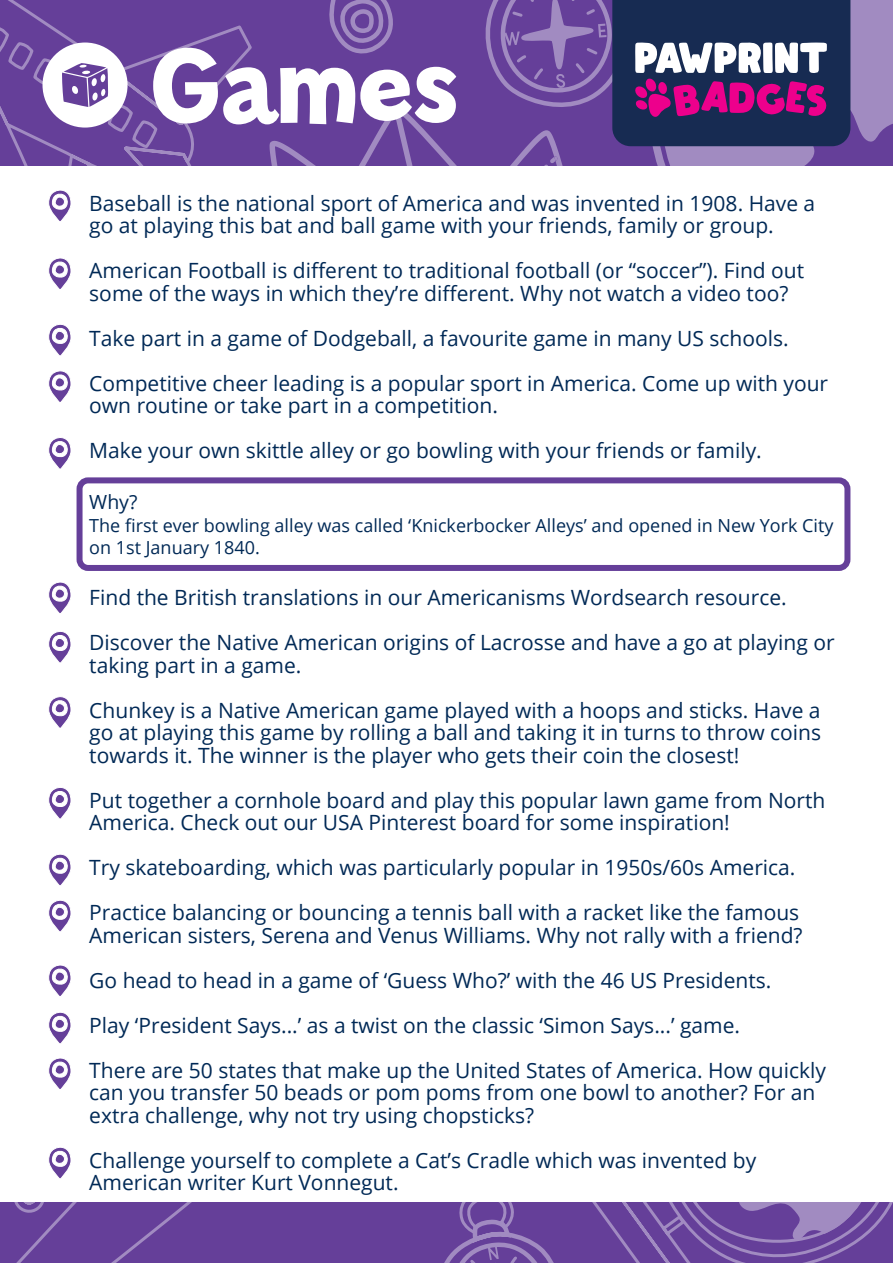
<style>
.page{position:relative;width:893px;height:1263px;background:#fff}
.page>*{position:absolute;margin:0;border:0;box-sizing:border-box;transform-origin:0 0}
.t1{font:600 105px "Billy";color:#fff}
.t2{font:21px/45px "Open Sans";color:#002956}
.t3{font:19.5px "Open Sans";color:#002956}
.t4{font:18px/22.5px "Open Sans";color:#002956}
</style>
<div class="page">
<svg style="left:0;top:0;width:255px;height:166px;background:#6a459c"></svg>
<div style="left:0;top:1202px;width:430px;height:61px;background:#653f99"></div>
<svg style="left:430px;top:1202px;width:463px;height:61px;background:#714fa1"></svg>
<svg style="left:284px;top:0;width:609px;height:166px;background:#644a8f"></svg>
<svg style="left:48px;top:190px;width:23px;height:31px"></svg>
<div style="left:43px;top:43px;width:85px;height:85px;background:#fff;border-radius:50%"></div>
<svg style="left:62px;top:63px;width:46px;height:44px"></svg>
<div style="left:77px;top:477px;width:773px;height:94px;border:6px solid #653f99;border-radius:9px"></div>
<svg style="left:48px;top:258px;width:23px;height:31px"></svg>
<svg style="left:48px;top:324px;width:23px;height:31px"></svg>
<svg style="left:48px;top:371px;width:23px;height:31px"></svg>
<svg style="left:48px;top:1012px;width:23px;height:31px"></svg>
<svg style="left:48px;top:1058px;width:23px;height:31px"></svg>
<svg style="left:48px;top:437px;width:446px;height:559px"></svg>
<svg style="left:48px;top:1147px;width:23px;height:31px"></svg>
<h1 class="t1" style="left:151px;top:19px;width:309px">Games</h1>
<p class="t2" style="left:89px;top:191px;width:727px;line-height:22.5px">Baseball is the national sport of America and was invented in 1908. Have a go at playing this bat and ball game with your friends, family or group.</p>
<p class="t2" style="left:89px;top:259px;width:716px;line-height:22.5px">American Football is different to traditional football (or “soccer”). Find out some of the ways in which they’re different. Why not watch a video too?</p>
<p class="t2" style="left:89px;top:315px;width:740px">Take part in a game of Dodgeball, a favourite game in many US schools.<br>Competitive cheer leading is a popular sport in America. Come up with your</p>
<p class="t2" style="left:89px;top:382px;width:674px">own routine or take part in a competition.<br>Make your own skittle alley or go bowling with your friends or family.</p>
<p class="t3" style="left:89px;top:489px;width:50px">Why?</p>
<p class="t4" style="left:89px;top:513px;width:746px">The first ever bowling alley was called ‘Knickerbocker Alleys’ and opened in New York City on 1st January 1840.</p>
<p class="t2" style="left:89px;top:574px;width:747px">Find the British translations in our Americanisms Wordsearch resource.<br>Discover the Native American origins of Lacrosse and have a go at playing or</p>
<p class="t2" style="left:89px;top:642px;width:733px">taking part in a game.<br>Chunkey is a Native American game played with a hoops and sticks. Have a</p>
<p class="t2" style="left:89px;top:721px;width:733px;line-height:22.5px">go at playing this game by rolling a ball and taking it in turns to throw coins towards it. The winner is the player who gets their coin the closest!</p>
<p class="t2" style="left:89px;top:788px;width:738px;line-height:22.5px">Put together a cornhole board and play this popular lawn game from North<br>America. Check out our USA Pinterest board for some inspiration!</p>
<p class="t2" style="left:89px;top:844px;width:711px">Try skateboarding, which was particularly popular in 1950s/60s America.<br>Practice balancing or bouncing a tennis ball with a racket like the famous</p>
<p class="t2" style="left:89px;top:912px;width:738px">American sisters, Serena and Venus Williams. Why not rally with a friend?<br>Go head to head in a game of ‘Guess Who?’ with the 46 US Presidents.<br>Play ‘President Says...’ as a twist on the classic ‘Simon Says...’ game.<br>There are 50 states that make up the United States of America. How quickly</p>
<p class="t2" style="left:89px;top:1081px;width:728px;line-height:22.5px">can you transfer 50 beads or pom poms from one bowl to another? For an extra challenge, why not try using chopsticks?</p>
<p class="t2" style="left:89px;top:1148px;width:668px;line-height:22.5px">Challenge yourself to complete a Cat’s Cradle which was invented by<br>American writer Kurt Vonnegut.</p>
</div>
